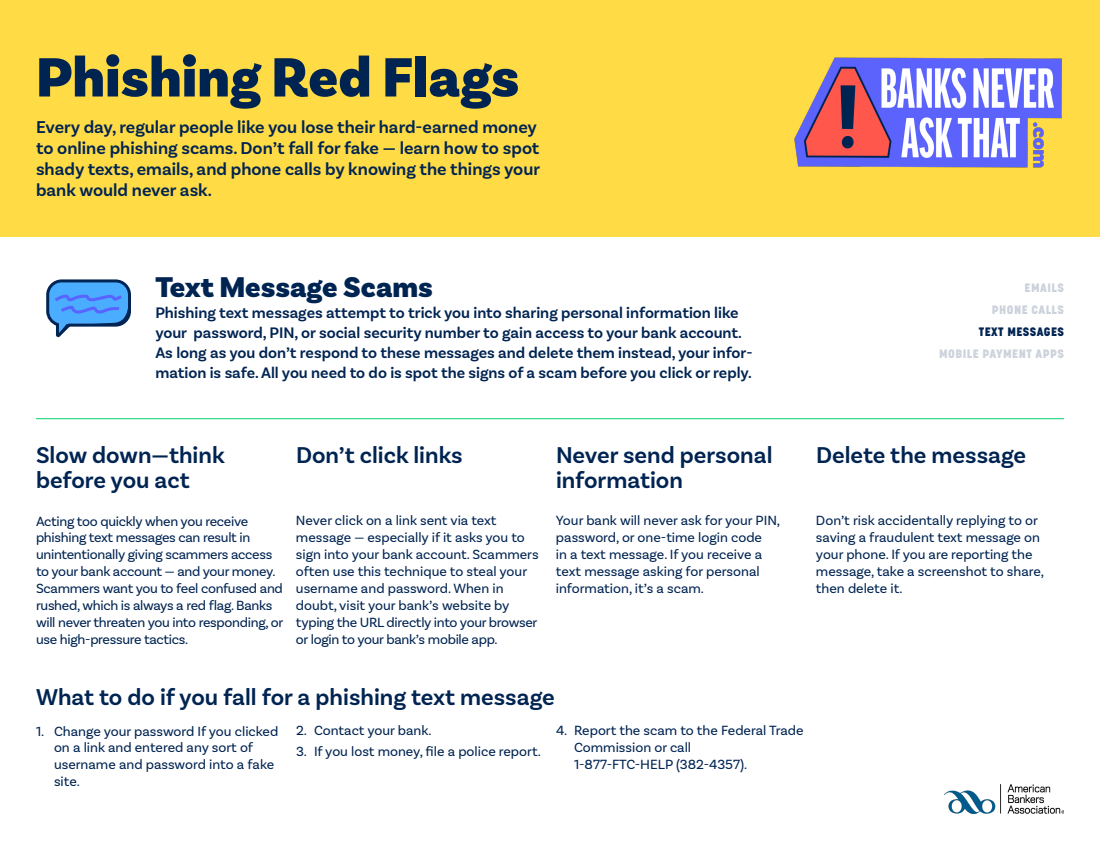
<style>
.page{position:relative;width:1100px;height:850px;background:#fff}
.page>*{position:absolute;margin:0;border:0;box-sizing:border-box;transform-origin:0 0}
.t1{font:900 58px "Basic Sans";color:#002452}
.t2{font:900 30px "Basic Sans";color:#002452}
.t3{font:600 24px/25px "Basic Sans";color:#002452}
.t4{font:600 18px/21px "Basic Sans";color:#002452}
.t5{font:600 16px/20px "Basic Sans";color:#002452}
.t6{font:14px/17px "Basic Sans";color:#002452}
.t7{font:14px/17px "Basic Sans";letter-spacing:-.02em;color:#002452}
.t8{font:800 12.1px/22px "Korolev";letter-spacing:.04em;color:#ccd3dc;text-align:right}
.t9{font:800 12.1px "Korolev";letter-spacing:.04em;color:#002452}
</style>
<div class="page">
<div style="left:0;top:0;width:1100px;height:237px;background:#ffdb45"></div>
<img style="left:794px;top:57px;width:268px;height:111px">
<hr style="left:36px;top:418px;width:1028px;height:1px;background:#00d36e">
<img style="left:945px;top:785px;width:119px;height:29px">
<svg style="left:46px;top:279px;width:85px;height:59px"></svg>
<h1 class="t1" style="left:36px;top:42px;width:485px">Phishing Red Flags</h1>
<p class="t4" style="left:36px;top:117px;width:505px">Every day, regular people like you lose their hard-earned money to online phishing scams. Don’t fall for fake — learn how to spot shady texts, emails, and phone calls by knowing the things your bank would never ask.</p>
<h2 class="t2" style="left:155px;top:268px;width:279px">Text Message Scams</h2>
<p class="t8" style="left:992px;top:277px;width:74px">EMAILS<br>PHONE CALLS</p>
<p class="t9" style="left:979px;top:324px;width:87px">TEXT MESSAGES</p>
<p class="t8" style="left:939px;top:343px;width:126px">MOBILE PAYMENT APPS</p>
<p class="t5" style="left:155px;top:303px;width:599px">Phishing text messages attempt to trick you into sharing personal information like your password, PIN, or social security number to gain access to your bank account.<br>As long as you don’t respond to these messages and delete them instead, your infor&shy;mation is safe. All you need to do is spot the signs of a scam before you click or reply.</p>
<h3 class="t3" style="left:36px;top:443px;width:190px">Slow down—think before you act</h3>
<h3 class="t3" style="left:556px;top:443px;width:218px">Never send personal information</h3>
<h3 class="t3" style="left:296px;top:443px;width:168px">Don’t click links</h3>
<h3 class="t3" style="left:816px;top:443px;width:212px">Delete the message</h3>
<p class="t7" style="left:36px;top:512px;width:249px">Acting too quickly when you receive phishing text messages can result in unintentionally giving scammers access to your bank account — and your money.<br>Scammers want you to feel confused and rushed, which is always a red flag. Banks will never threaten you into responding, or use high-pressure tactics.</p>
<p class="t6" style="left:296px;top:512px;width:244px">Never click on a link sent via text message — especially if it asks you to sign into your bank account. Scammers often use this technique to steal your username and password. When in doubt, visit your bank’s website by typing the URL directly into your browser or login to your bank’s mobile app.</p>
<p class="t6" style="left:556px;top:512px;width:226px">Your bank will never ask for your PIN, password, or one-time login code<br>in a text message. If you receive a text message asking for personal information, it’s a scam.</p>
<p class="t6" style="left:816px;top:512px;width:230px">Don’t risk accidentally replying to or saving a fraudulent text message on your phone. If you are reporting the message, take a screenshot to share, then delete it.</p>
<h3 class="t3" style="left:36px;top:684px;width:520px">What to do if you fall for a phishing text message</h3>
<p class="t6" style="left:54px;top:722px;width:226px;text-indent:-18px">1. Change your password If you clicked on a link and entered any sort of username and password into a fake site.</p>
<p class="t6" style="left:296px;top:722px;width:137px">2. Contact your bank.</p>
<p class="t6" style="left:574px;top:722px;width:231px;text-indent:-18px">4. Report the scam to the Federal Trade<br>Commission or call<br>1-877-FTC-HELP (382-4357).</p>
<p class="t6" style="left:296px;top:743px;width:246px">3. If you lost money, file a police report.</p>
</div>
